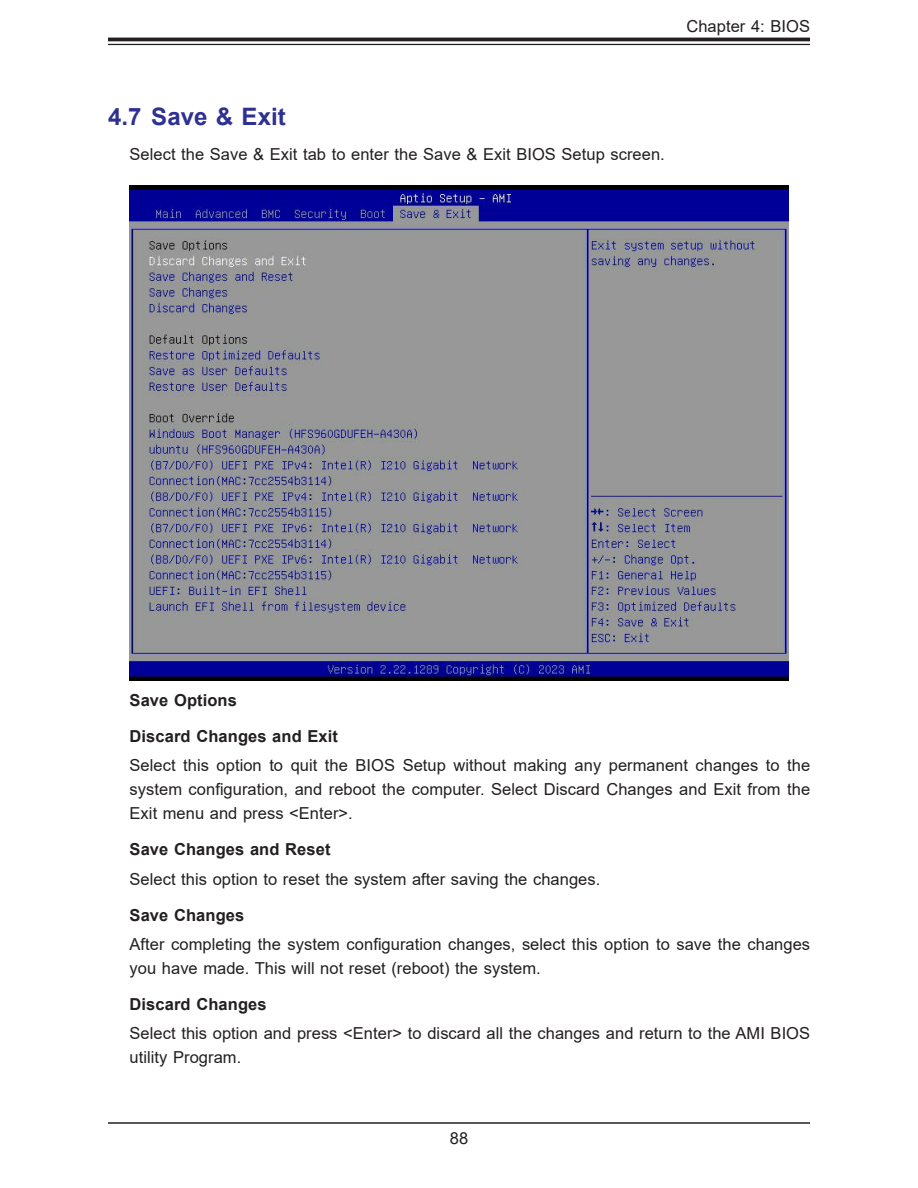
<style>
.page{position:relative;width:918px;height:1188px;background:#fff}
.page>*{position:absolute;margin:0;border:0;box-sizing:border-box;transform-origin:0 0}
.sm_Subhead_1{font:700 24px "Arial";letter-spacing:.005em;color:#2e3092}
.sm_body_text{font:16.5px/24px "Arial";letter-spacing:.005em;color:#231f20}
.sm_BIOS_Setting1{font:700 16.5px "Arial";letter-spacing:.005em;color:#231f20}
</style>
<div class="page">
<hr style="left:108px;top:1122px;width:702px;height:2px;background:#231f20">
<hr style="left:108px;top:38px;width:702px;height:3px;background:#231f20">
<hr style="left:108px;top:44px;width:702px;height:1px;background:#231f20">
<img style="left:129px;top:185px;width:660px;height:495px">
<p class="sm_body_text" style="left:686px;top:14px;width:125px">Chapter 4: BIOS</p>
<p class="sm_Subhead_1" style="left:108px;top:100px;width:179px">4.7 Save &amp; Exit</p>
<p class="sm_body_text" style="left:130px;top:142px;width:537px">Select the Save &amp; Exit tab to enter the Save &amp; Exit BIOS Setup screen.</p>
<p class="sm_BIOS_Setting1" style="left:130px;top:688px;width:109px">Save Options</p>
<p class="sm_BIOS_Setting1" style="left:130px;top:724px;width:210px">Discard Changes and Exit</p>
<p class="sm_body_text" style="left:130px;top:753px;width:682px;text-align:justify">Select this option to quit the BIOS Setup without making any permanent changes to the system configuration, and reboot the computer. Select Discard Changes and Exit from the Exit menu and press &lt;Enter&gt;.</p>
<p class="sm_BIOS_Setting1" style="left:130px;top:838px;width:202px">Save Changes and Reset</p>
<p class="sm_body_text" style="left:130px;top:867px;width:472px">Select this option to reset the system after saving the changes.</p>
<p class="sm_BIOS_Setting1" style="left:130px;top:903px;width:116px">Save Changes</p>
<p class="sm_body_text" style="left:130px;top:932px;width:682px">After completing the system configuration changes, select this option to save the changes you have made. This will not reset (reboot) the system.</p>
<p class="sm_BIOS_Setting1" style="left:130px;top:993px;width:139px">Discard Changes</p>
<p class="sm_body_text" style="left:130px;top:1021px;width:682px">Select this option and press &lt;Enter&gt; to discard all the changes and return to the AMI BIOS utility Program.</p>
<p class="sm_body_text" style="left:450px;top:1126px;width:20px">88</p>
</div>
